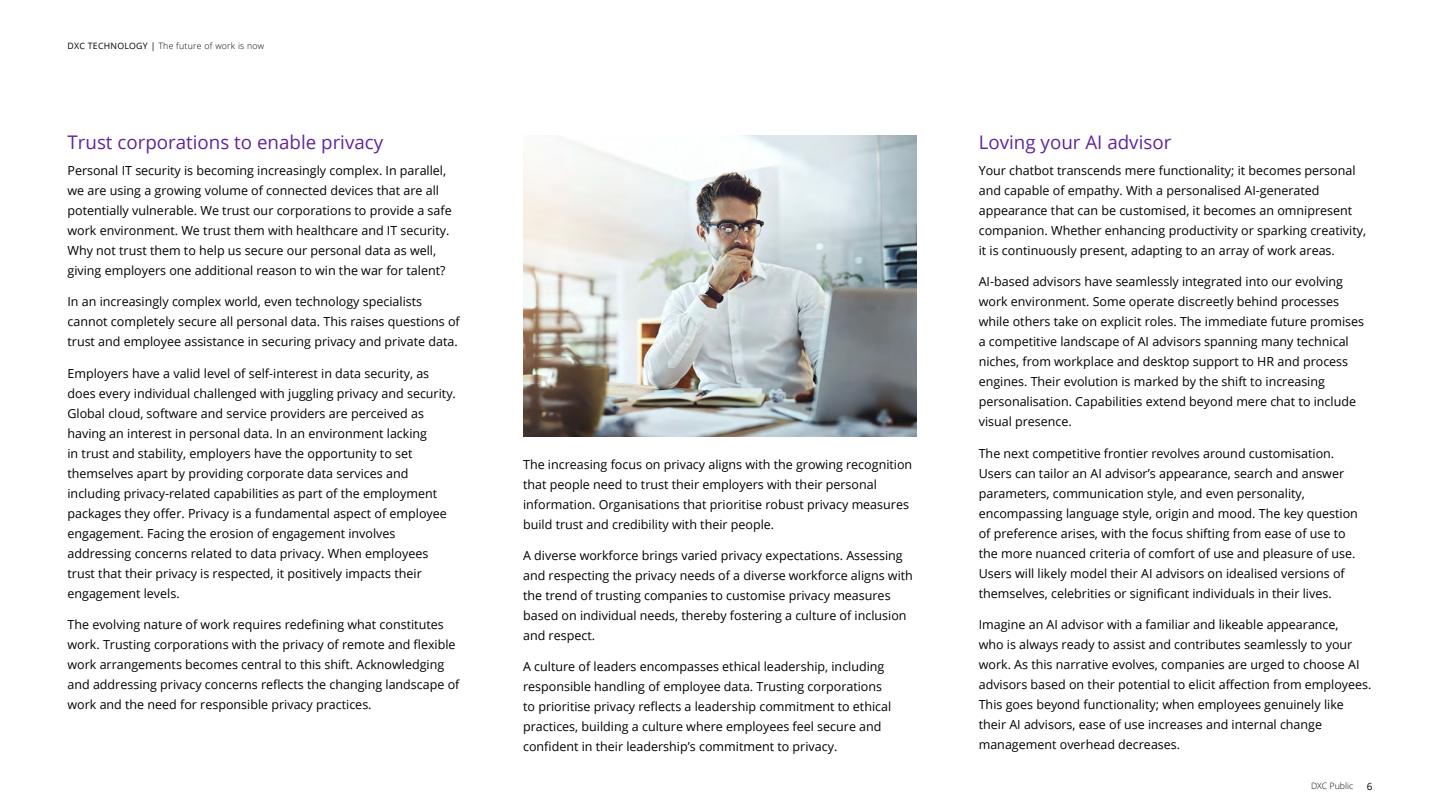
<style>
.page{position:relative;width:1440px;height:810px;background:#fff}
.page>*{position:absolute;margin:0;border:0;box-sizing:border-box;transform-origin:0 0}
.t1{font:18.75px "Open Sans";color:#5f249f}
.t2{font:12.5px/20px "Open Sans";color:#000}
.t3{font:10px "Open Sans";color:#000}
.t4{font:300 8.75px "Open Sans";letter-spacing:.03em;color:#000}
.t5{font:300 8.75px "Open Sans";color:#000}
.s1{font-weight:400}
</style>
<div class="page">
<img style="left:523px;top:135px;width:394px;height:301px">
<p class="t4" style="left:68px;top:40px;width:198px"><span class="s1">DXC TECHNOLOGY |</span> The future of work is now</p>
<h1 class="t1" style="left:68px;top:130px;width:317px">Trust corporations to enable privacy</h1>
<p class="t2" style="left:68px;top:160px;width:386px">Personal IT security is becoming increasingly complex. In parallel, we are using a growing volume of connected devices that are all potentially vulnerable. We trust our corporations to provide a safe work environment. We trust them with healthcare and IT security.<br>Why not trust them to help us secure our personal data as well, giving employers one additional reason to win the war for talent?</p>
<p class="t2" style="left:68px;top:292px;width:394px">In an increasingly complex world, even technology specialists cannot completely secure all personal data. This raises questions of trust and employee assistance in securing privacy and private data.</p>
<p class="t2" style="left:68px;top:363px;width:390px">Employers have a valid level of self-interest in data security, as does every individual challenged with juggling privacy and security.<br>Global cloud, software and service providers are perceived as having an interest in personal data. In an environment lacking<br>in trust and stability, employers have the opportunity to set themselves apart by providing corporate data services and including privacy-related capabilities as part of the employment packages they offer. Privacy is a fundamental aspect of employee engagement. Facing the erosion of engagement involves addressing concerns related to data privacy. When employees trust that their privacy is respected, it positively impacts their engagement levels.</p>
<p class="t2" style="left:68px;top:614px;width:394px">The evolving nature of work requires redefining what constitutes work. Trusting corporations with the privacy of remote and flexible work arrangements becomes central to this shift. Acknowledging and addressing privacy concerns reflects the changing landscape of work and the need for responsible privacy practices.</p>
<p class="t2" style="left:523px;top:454px;width:391px">The increasing focus on privacy aligns with the growing recognition that people need to trust their employers with their personal information. Organisations that prioritise robust privacy measures build trust and credibility with their people.</p>
<p class="t2" style="left:523px;top:545px;width:391px">A diverse workforce brings varied privacy expectations. Assessing and respecting the privacy needs of a diverse workforce aligns with the trend of trusting companies to customise privacy measures based on individual needs, thereby fostering a culture of inclusion and respect.</p>
<p class="t2" style="left:523px;top:656px;width:370px">A culture of leaders encompasses ethical leadership, including responsible handling of employee data. Trusting corporations to prioritise privacy reflects a leadership commitment to ethical practices, building a culture where employees feel secure and confident in their leadership’s commitment to privacy.</p>
<h1 class="t1" style="left:979px;top:130px;width:194px">Loving your AI advisor</h1>
<p class="t2" style="left:979px;top:160px;width:389px">Your chatbot transcends mere functionality; it becomes personal and capable of empathy. With a personalised AI-generated appearance that can be customised, it becomes an omnipresent companion. Whether enhancing productivity or sparking creativity, it is continuously present, adapting to an array of work areas.</p>
<p class="t2" style="left:979px;top:272px;width:387px">AI-based advisors have seamlessly integrated into our evolving work environment. Some operate discreetly behind processes while others take on explicit roles. The immediate future promises a competitive landscape of AI advisors spanning many technical niches, from workplace and desktop support to HR and process engines. Their evolution is marked by the shift to increasing personalisation. Capabilities extend beyond mere chat to include visual presence.</p>
<p class="t2" style="left:979px;top:443px;width:381px">The next competitive frontier revolves around customisation.<br>Users can tailor an AI advisor’s appearance, search and answer parameters, communication style, and even personality, encompassing language style, origin and mood. The key question of preference arises, with the focus shifting from ease of use to the more nuanced criteria of comfort of use and pleasure of use.<br>Users will likely model their AI advisors on idealised versions of themselves, celebrities or significant individuals in their lives.</p>
<p class="t2" style="left:979px;top:614px;width:394px">Imagine an AI advisor with a familiar and likeable appearance,<br>who is always ready to assist and contributes seamlessly to your work. As this narrative evolves, companies are urged to choose AI advisors based on their potential to elicit affection from employees.<br>This goes beyond functionality; when employees genuinely like their AI advisors, ease of use increases and internal change management overhead decreases.</p>
<p class="t5" style="left:1311px;top:780px;width:44px">DXC Public</p>
<p class="t3" style="left:1367px;top:779px;width:7px">6</p>
</div>
